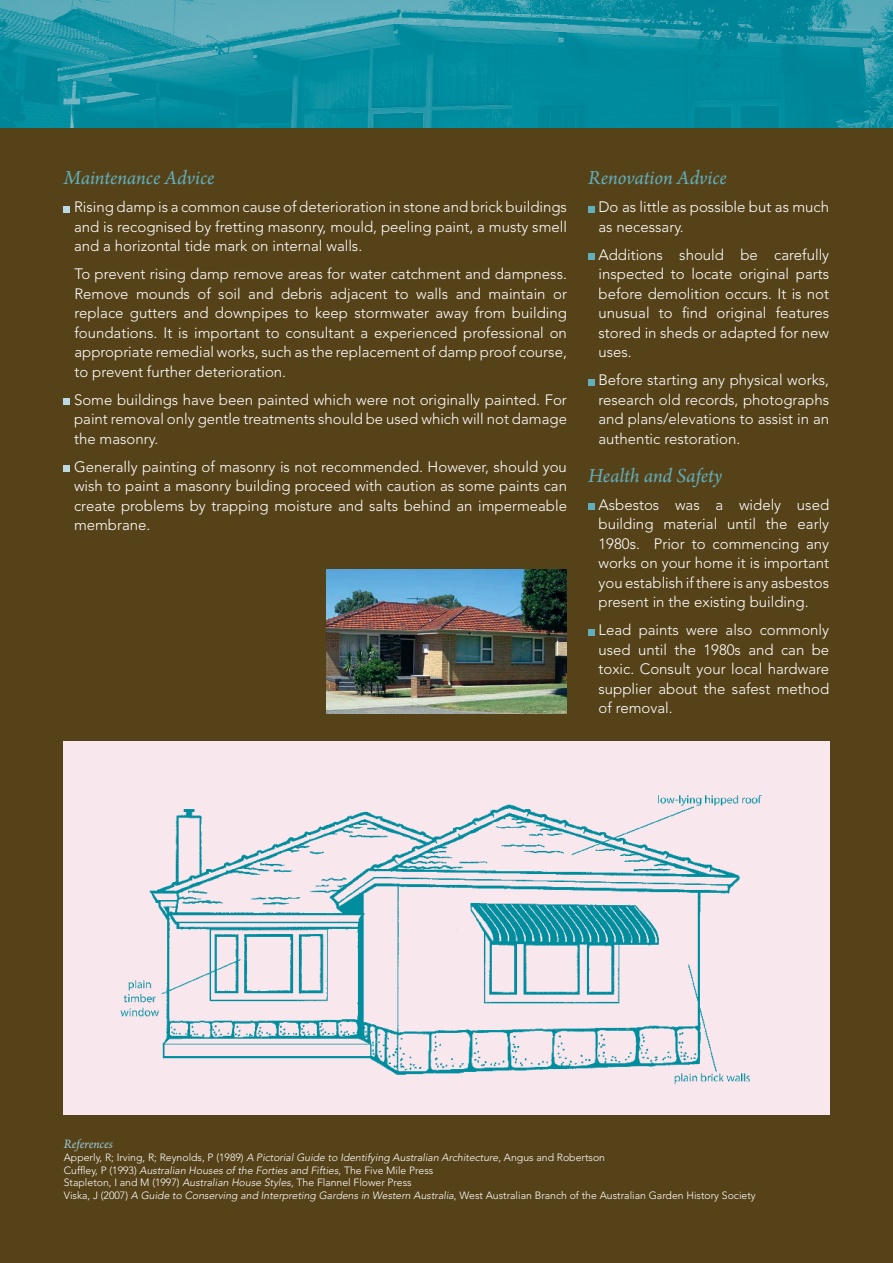
<style>
.page{position:relative;width:893px;height:1263px;background:#564218}
.page>*{position:absolute;margin:0;border:0;box-sizing:border-box;transform-origin:0 0}
.Subhead{font:italic 21px "Arno Pro";letter-spacing:-.005em;color:#61aebc}
.Body_Copy{font:300 15px/19.5px "Avenir";color:#fff;text-align:justify}
.Subhead-2{font:italic 13.5px "Arno Pro";color:#9bc9d4}
.References{font:300 10.5px "Avenir";color:#fff}
.References-2{font:italic 300 10.5px "Avenir";color:#fff}
.s1{font-style:italic}
.s2{font-style:normal}
</style>
<div class="page">
<img style="left:0;top:0;width:893px;height:128px">
<img style="left:64px;top:741px;width:765px;height:373px">
<svg style="left:64px;top:206px;width:6px;height:6px"></svg>
<div style="left:64px;top:398px;width:6px;height:7px;background:#bad9e2"></div>
<div style="left:64px;top:465px;width:6px;height:7px;background:#bad9e2"></div>
<div style="left:588px;top:206px;width:7px;height:6px;background:#61aebc"></div>
<div style="left:588px;top:253px;width:7px;height:7px;background:#61aebc"></div>
<div style="left:588px;top:379px;width:7px;height:6px;background:#61aebc"></div>
<div style="left:588px;top:503px;width:7px;height:7px;background:#61aebc"></div>
<div style="left:588px;top:629px;width:7px;height:6px;background:#61aebc"></div>
<img style="left:326px;top:569px;width:241px;height:144px">
<p class="Subhead" style="left:64px;top:166px;width:152px">Maintenance Advice</p>
<p class="Body_Copy" style="left:74px;top:197px;width:494px">Rising damp is a common cause of deterioration in stone and brick buildings and is recognised by fretting masonry, mould, peeling paint, a musty smell and a horizontal tide mark on internal walls.</p>
<p class="Body_Copy" style="left:74px;top:264px;width:494px">To prevent rising damp remove areas for water catchment and dampness.<br>Remove mounds of soil and debris adjacent to walls and maintain or replace gutters and downpipes to keep stormwater away from building foundations. It is important to consultant a experienced professional on appropriate remedial works, such as the replacement of damp proof course, to prevent further deterioration.</p>
<p class="Body_Copy" style="left:74px;top:390px;width:494px">Some buildings have been painted which were not originally painted. For paint removal only gentle treatments should be used which will not damage the masonry.</p>
<p class="Body_Copy" style="left:74px;top:457px;width:494px">Generally painting of masonry is not recommended. However, should you wish to paint a masonry building proceed with caution as some paints can create problems by trapping moisture and salts behind an impermeable membrane.</p>
<p class="Subhead" style="left:588px;top:166px;width:140px">Renovation Advice</p>
<p class="Body_Copy" style="left:598px;top:197px;width:232px">Do as little as possible but as much as necessary.</p>
<p class="Body_Copy" style="left:598px;top:245px;width:232px">Additions should be carefully inspected to locate original parts before demolition occurs. It is not unusual to find original features stored in sheds or adapted for new uses.</p>
<p class="Body_Copy" style="left:598px;top:370px;width:232px">Before starting any physical works, research old records, photographs and plans/elevations to assist in an authentic restoration.</p>
<p class="Subhead" style="left:588px;top:463px;width:136px">Health and Safety</p>
<p class="Body_Copy" style="left:598px;top:495px;width:232px">Asbestos was a widely used building material until the early 1980s. Prior to commencing any works on your home it is important you establish if there is any asbestos present in the existing building.</p>
<p class="Body_Copy" style="left:598px;top:620px;width:232px">Lead paints were also commonly used until the 1980s and can be toxic. Consult your local hardware supplier about the safest method of removal.</p>
<p class="Subhead-2" style="left:64px;top:1137px;width:51px">References</p>
<p class="References" style="left:64px;top:1151px;width:543px">Apperly, R; Irving, R; Reynolds, P (1989) <span class="s1">A Pictorial Guide to Identifying Australian Architecture</span>, Angus and Robertson</p>
<p class="References-2" style="left:64px;top:1164px;width:371px"><span class="s2">Cuffley, P (1993)</span> Australian Houses of the Forties and Fifties<span class="s2">, The Five Mile Press</span></p>
<p class="References" style="left:64px;top:1176px;width:349px">Stapleton, I and M (1997) <span class="s1">Australian House Styles</span>, The Flannel Flower Press</p>
<p class="References" style="left:64px;top:1189px;width:693px">Viska, J (2007) <span class="s1">A Guide to Conserving and Interpreting Gardens in Western Australia</span>, West Australian Branch of the Australian Garden History Society</p>
</div>
